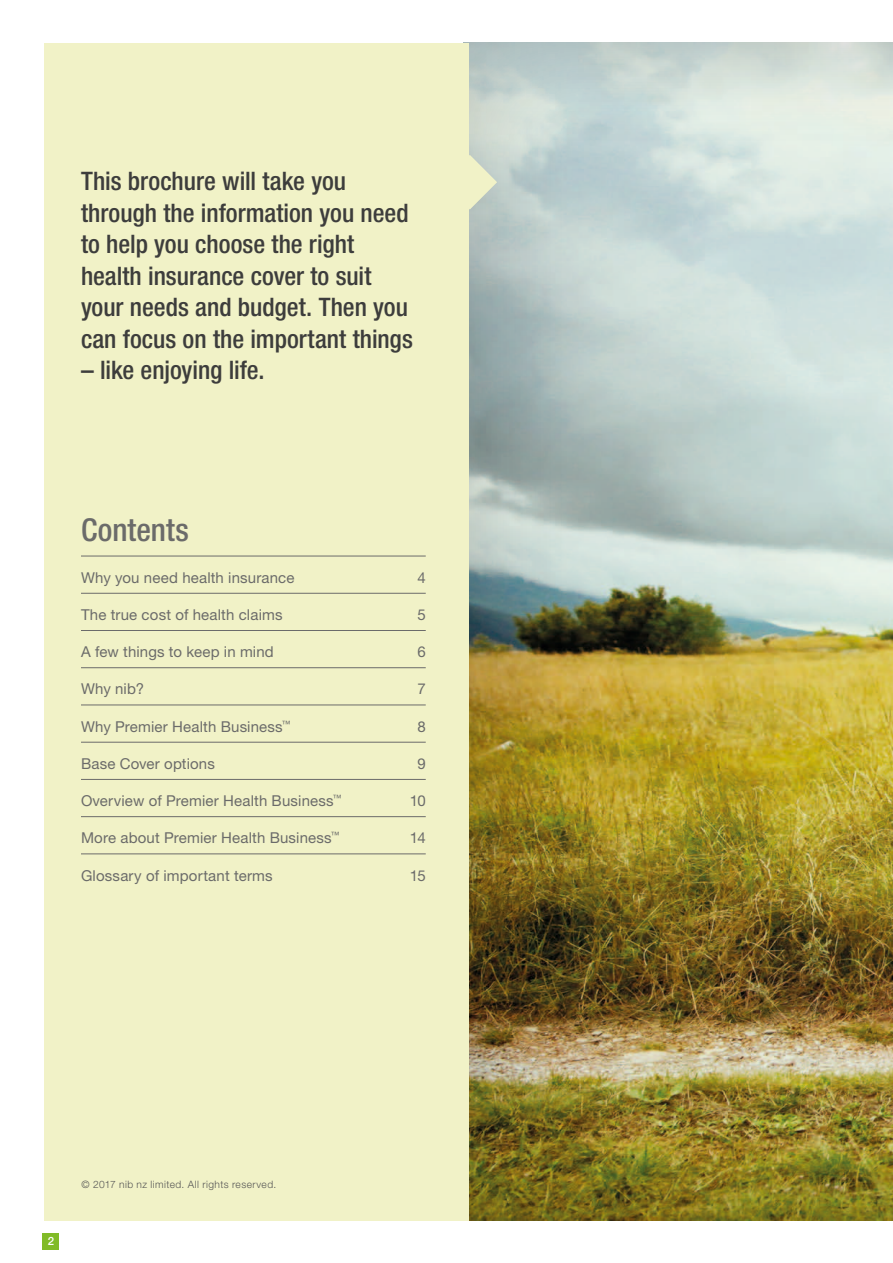
<style>
.page{position:relative;width:893px;height:1263px;background:#fff}
.page>*{position:absolute;margin:0;border:0;box-sizing:border-box;transform-origin:0 0}
.t1{font:500 condensed 31.5px "Helvetica Neue";letter-spacing:.005em;color:#6b6b6a}
.t2{font:500 condensed 25.5px/31.5px "Helvetica Neue";color:#3d3d3c}
.t3{font:15px "Helvetica Neue";letter-spacing:.01em;color:#6b6b6a}
.t4{font:500 11.4px "Helvetica Neue";color:#fff}
.t5{font:300 10.2px "Helvetica Neue";letter-spacing:.045em;color:#575756}
</style>
<div class="page">
<div style="left:43px;top:1233px;width:16px;height:16px;background:#81bb27"></div>
<div style="left:463px;top:42px;width:430px;height:1180px;background:#1d1d1b;opacity:.25"></div>
<div style="left:45px;top:43px;width:424px;height:1177px;background:#f1f2c7"></div>
<svg style="left:469px;top:155px;width:28px;height:55px;background:#d7dec6"></svg>
<hr style="left:81px;top:556px;width:345px;height:1px;background:#6b6b6a">
<hr style="left:81px;top:593px;width:345px;height:1px;background:#6b6b6a">
<hr style="left:81px;top:630px;width:345px;height:1px;background:#6b6b6a">
<hr style="left:81px;top:667px;width:345px;height:1px;background:#6b6b6a">
<hr style="left:81px;top:705px;width:345px;height:1px;background:#6b6b6a">
<hr style="left:81px;top:742px;width:345px;height:1px;background:#6b6b6a">
<hr style="left:81px;top:779px;width:345px;height:1px;background:#6b6b6a">
<hr style="left:81px;top:816px;width:345px;height:1px;background:#6b6b6a">
<hr style="left:81px;top:853px;width:345px;height:1px;background:#6b6b6a">
<h2 class="t2" style="left:81px;top:165px;width:333px">This brochure will take you through the information you need to help you choose the right health insurance cover to suit your needs and budget. Then you can focus on the important things</h2>
<h2 class="t2" style="left:81px;top:354px;width:185px">– like enjoying life.</h2>
<h1 class="t1" style="left:81px;top:511px;width:109px">Contents</h1>
<p class="t3" style="left:81px;top:568px;width:215px">Why you need health insurance</p>
<p class="t3" style="left:417px;top:568px;width:10px">4</p>
<p class="t3" style="left:81px;top:606px;width:203px">The true cost of health claims</p>
<p class="t3" style="left:417px;top:606px;width:10px">5</p>
<p class="t3" style="left:81px;top:643px;width:194px">A few things to keep in mind</p>
<p class="t3" style="left:417px;top:643px;width:10px">6</p>
<p class="t3" style="left:81px;top:680px;width:65px">Why nib?</p>
<p class="t3" style="left:417px;top:680px;width:10px">7</p>
<p class="t3" style="left:81px;top:717px;width:211px">Why Premier Health Business<sup>™</sup></p>
<p class="t3" style="left:417px;top:717px;width:10px">8</p>
<p class="t3" style="left:81px;top:754px;width:135px">Base Cover options</p>
<p class="t3" style="left:417px;top:754px;width:10px">9</p>
<p class="t3" style="left:81px;top:792px;width:262px">Overview of Premier Health Business<sup>™</sup></p>
<p class="t3" style="left:410px;top:792px;width:18px">10</p>
<p class="t3" style="left:81px;top:829px;width:260px">More about Premier Health Business<sup>™</sup></p>
<p class="t3" style="left:410px;top:829px;width:17px">14</p>
<p class="t3" style="left:81px;top:866px;width:193px">Glossary of important terms</p>
<p class="t3" style="left:410px;top:866px;width:17px">15</p>
<p class="t4" style="left:48px;top:1234px;width:8px">2</p>
<p class="t5" style="left:82px;top:1178px;width:196px">© 2017 nib nz limited. All rights reserved.</p>
</div>
